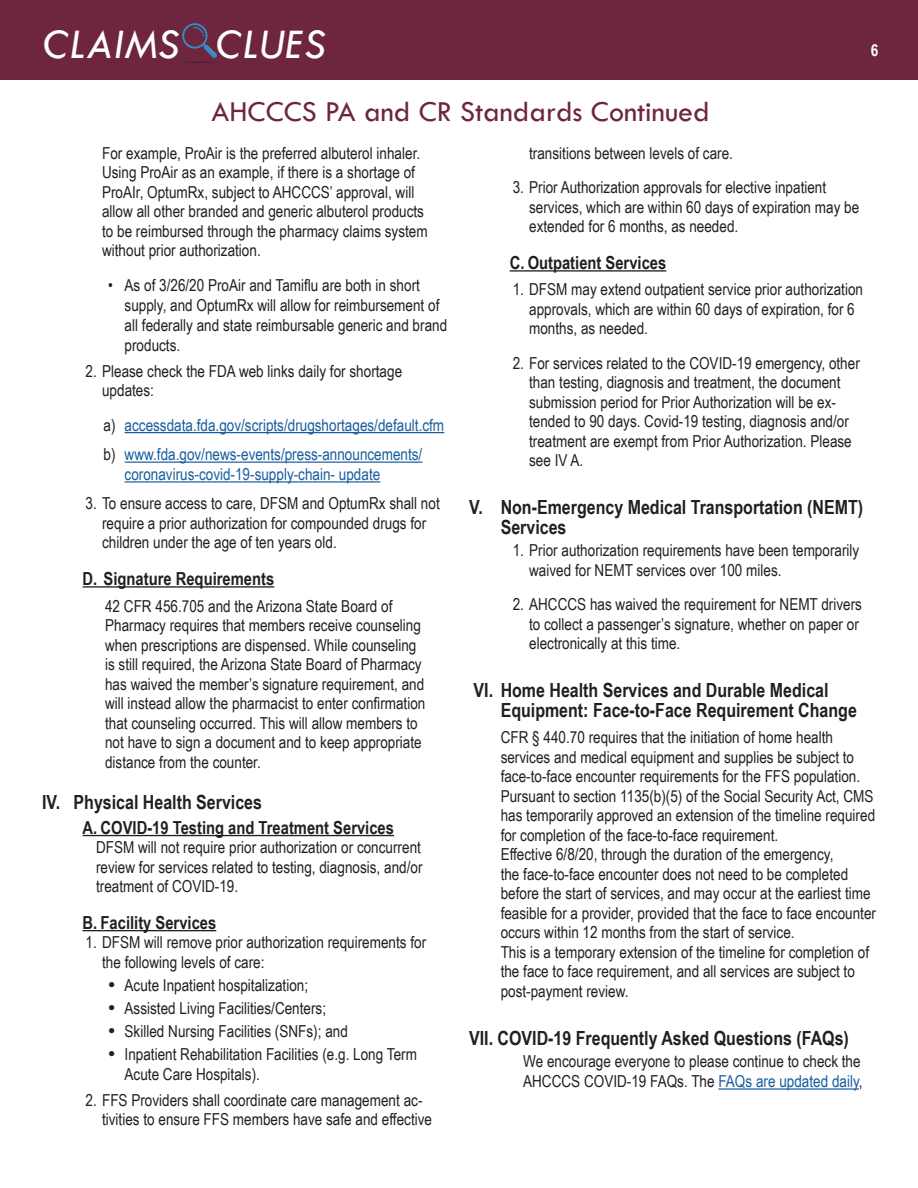
<style>
.page{position:relative;width:918px;height:1188px;background:#fff}
.page>*{position:absolute;margin:0;border:0;box-sizing:border-box;transform-origin:0 0}
.t1{font:italic 43.65px "Tw Cen";color:#fff}
.Main_red_headline{font:30px "Tw Cen";color:#6d263e}
.Paragraph_Style_4{font:700 19.5px/19.5px "Arial Narrow";color:#231f20}
.Paragraph_Style_5{font:700 18px "Arial Narrow";color:#231f20}
.Body_Text{font:16.5px/19.5px "Arial Narrow";color:#231f20}
.List_Paragraph_wrd_1{font:16.5px/19.5px "Arial Narrow";color:#231f20}
.numbers{font:16.5px/19.8px "Arial Narrow";color:#231f20}
.small_letter{font:16.5px/19.8px "Arial Narrow";color:#175d9e}
.t2{font:700 16.5px "Arial Narrow";color:#fff}
.s1{color:#231f20}
.s2{color:#175d9e}
</style>
<div class="page">
<div style="left:0;top:0;width:918px;height:79px;background:#6d263e"></div>
<svg style="left:182px;top:23px;width:35px;height:40px"></svg>
<hr style="left:125px;top:432px;width:319px;height:1px;background:#175d9e">
<hr style="left:125px;top:462px;width:297px;height:1px;background:#175d9e">
<hr style="left:125px;top:481px;width:255px;height:2px;background:#175d9e">
<hr style="left:83px;top:586px;width:191px;height:2px;background:#231f20">
<hr style="left:83px;top:835px;width:311px;height:1px;background:#231f20">
<hr style="left:83px;top:930px;width:133px;height:1px;background:#231f20">
<hr style="left:510px;top:270px;width:156px;height:2px;background:#231f20">
<hr style="left:718px;top:1088px;width:141px;height:2px;background:#175d9e">
<h1 class="t1" style="left:43px;top:18px;width:285px">CLAIMS CLUES</h1>
<p class="Main_red_headline" style="left:211px;top:94px;width:500px">AHCCCS PA and CR Standards Continued</p>
<p class="t2" style="left:871px;top:38px;width:9px">6</p>
<p class="Body_Text" style="left:102px;top:143px;width:327px">For example, ProAir is the preferred albuterol inhaler.<br>Using ProAir as an example, if there is a shortage of ProAIr, OptumRx, subject to AHCCCS’ approval, will allow all other branded and generic albuterol products to be reimbursed through the pharmacy claims system without prior authorization.</p>
<p class="numbers" style="left:125px;top:275px;width:324px;text-indent:-16px">• As of 3/26/20 ProAir and Tamiflu are both in short supply, and OptumRx will allow for reimbursement of all federally and state reimbursable generic and brand products.</p>
<p class="Body_Text" style="left:102px;top:360px;width:302px;text-indent:-16px">2. Please check the FDA web links daily for shortage updates:</p>
<p class="small_letter" style="left:104px;top:415px;width:342px"><span class="s1">a)</span> accessdata.fda.gov/scripts/drugshortages/default.cfm</p>
<p class="small_letter" style="left:125px;top:444px;width:299px;text-indent:-21px"><span class="s1">b)</span> www.fda.gov/news-events/press-announcements/ coronavirus-covid-19-supply-chain- update</p>
<p class="Body_Text" style="left:102px;top:493px;width:339px;text-indent:-16px">3. To ensure access to care, DFSM and OptumRx shall not require a prior authorization for compounded drugs for children under the age of ten years old.</p>
<p class="Paragraph_Style_5" style="left:83px;top:565px;width:193px">D. Signature Requirements</p>
<p class="Body_Text" style="left:105px;top:595px;width:322px">42 CFR 456.705 and the Arizona State Board of Pharmacy requires that members receive counseling when prescriptions are dispensed. While counseling is still required, the Arizona State Board of Pharmacy has waived the member’s signature requirement, and will instead allow the pharmacist to enter confirmation that counseling occurred. This will allow members to not have to sign a document and to keep appropriate distance from the counter.</p>
<p class="Paragraph_Style_4" style="left:42px;top:791px;width:221px">IV. Physical Health Services</p>
<p class="Paragraph_Style_5" style="left:83px;top:814px;width:313px">A. COVID-19 Testing and Treatment Services</p>
<p class="List_Paragraph_wrd_1" style="left:96px;top:837px;width:328px;text-align:justify">DFSM will not require prior authorization or concurrent review for services related to testing, diagnosis, and/or treatment of COVID-19.</p>
<p class="Paragraph_Style_5" style="left:83px;top:909px;width:135px">B. Facility Services</p>
<p class="Body_Text" style="left:102px;top:932px;width:326px;text-indent:-16px">1. DFSM will remove prior authorization requirements for the following levels of care:</p>
<p class="numbers" style="left:108px;top:974px;width:202px"><sup>●</sup> Acute Inpatient hospitalization;</p>
<p class="numbers" style="left:108px;top:998px;width:220px"><sup>●</sup> Assisted Living Facilities/Centers;</p>
<p class="numbers" style="left:108px;top:1021px;width:241px"><sup>●</sup> Skilled Nursing Facilities (SNFs); and</p>
<p class="numbers" style="left:125px;top:1044px;width:294px;text-indent:-16px"><sup>●</sup> Inpatient Rehabilitation Facilities (e.g. Long Term<br>Acute Care Hospitals).</p>
<p class="Body_Text" style="left:102px;top:1090px;width:331px;text-indent:-16px">2. FFS Providers shall coordinate care management ac&shy;tivities to ensure FFS members have safe and effective</p>
<p class="Body_Text" style="left:529px;top:143px;width:205px">transitions between levels of care.</p>
<p class="Body_Text" style="left:529px;top:177px;width:332px;text-indent:-16px">3. Prior Authorization approvals for elective inpatient services, which are within 60 days of expiration may be extended for 6 months, as needed.</p>
<p class="Paragraph_Style_5" style="left:510px;top:249px;width:158px">C. Outpatient Services</p>
<p class="Body_Text" style="left:529px;top:279px;width:335px;text-indent:-16px">1. DFSM may extend outpatient service prior authorization approvals, which are within 60 days of expiration, for 6 months, as needed.</p>
<p class="Body_Text" style="left:529px;top:353px;width:332px;text-indent:-16px">2. For services related to the COVID-19 emergency, other than testing, diagnosis and treatment, the document submission period for Prior Authorization will be ex&shy;tended to 90 days. Covid-19 testing, diagnosis and/or treatment are exempt from Prior Authorization. Please see IV A.</p>
<p class="Paragraph_Style_4" style="left:501px;top:497px;width:364px;text-indent:-32px">V. Non-Emergency Medical Transportation (NEMT)<br>Services</p>
<p class="Body_Text" style="left:529px;top:540px;width:332px;text-indent:-16px">1. Prior authorization requirements have been temporarily waived for NEMT services over 100 miles.</p>
<p class="Body_Text" style="left:529px;top:594px;width:334px;text-indent:-16px">2. AHCCCS has waived the requirement for NEMT drivers to collect a passenger’s signature, whether on paper or electronically at this time.</p>
<p class="Paragraph_Style_4" style="left:501px;top:680px;width:358px;text-indent:-27px">VI. Home Health Services and Durable Medical<br>Equipment: Face-to-Face Requirement Change</p>
<p class="List_Paragraph_wrd_1" style="left:501px;top:727px;width:361px">CFR § 440.70 requires that the initiation of home health services and medical equipment and supplies be subject to face-to-face encounter requirements for the FFS population.</p>
<p class="List_Paragraph_wrd_1" style="left:501px;top:786px;width:376px;text-align:justify">Pursuant to section 1135(b)(5) of the Social Security Act, CMS has temporarily approved an extension of the timeline required for completion of the face-to-face requirement.</p>
<p class="List_Paragraph_wrd_1" style="left:501px;top:844px;width:377px">Effective 6/8/20, through the duration of the emergency,<br>the face-to-face encounter does not need to be completed before the start of services, and may occur at the earliest time feasible for a provider, provided that the face to face encounter occurs within 12 months from the start of service.</p>
<p class="List_Paragraph_wrd_1" style="left:501px;top:942px;width:370px">This is a temporary extension of the timeline for completion of the face to face requirement, and all services are subject to post-payment review.</p>
<p class="Paragraph_Style_4" style="left:469px;top:1027px;width:381px">VII. COVID-19 Frequently Asked Questions (FAQs)</p>
<p class="List_Paragraph_wrd_1" style="left:523px;top:1051px;width:341px">We encourage everyone to please continue to check the<br>AHCCCS COVID-19 FAQs. The <span class="s2">FAQs are updated daily</span>,</p>
</div>
